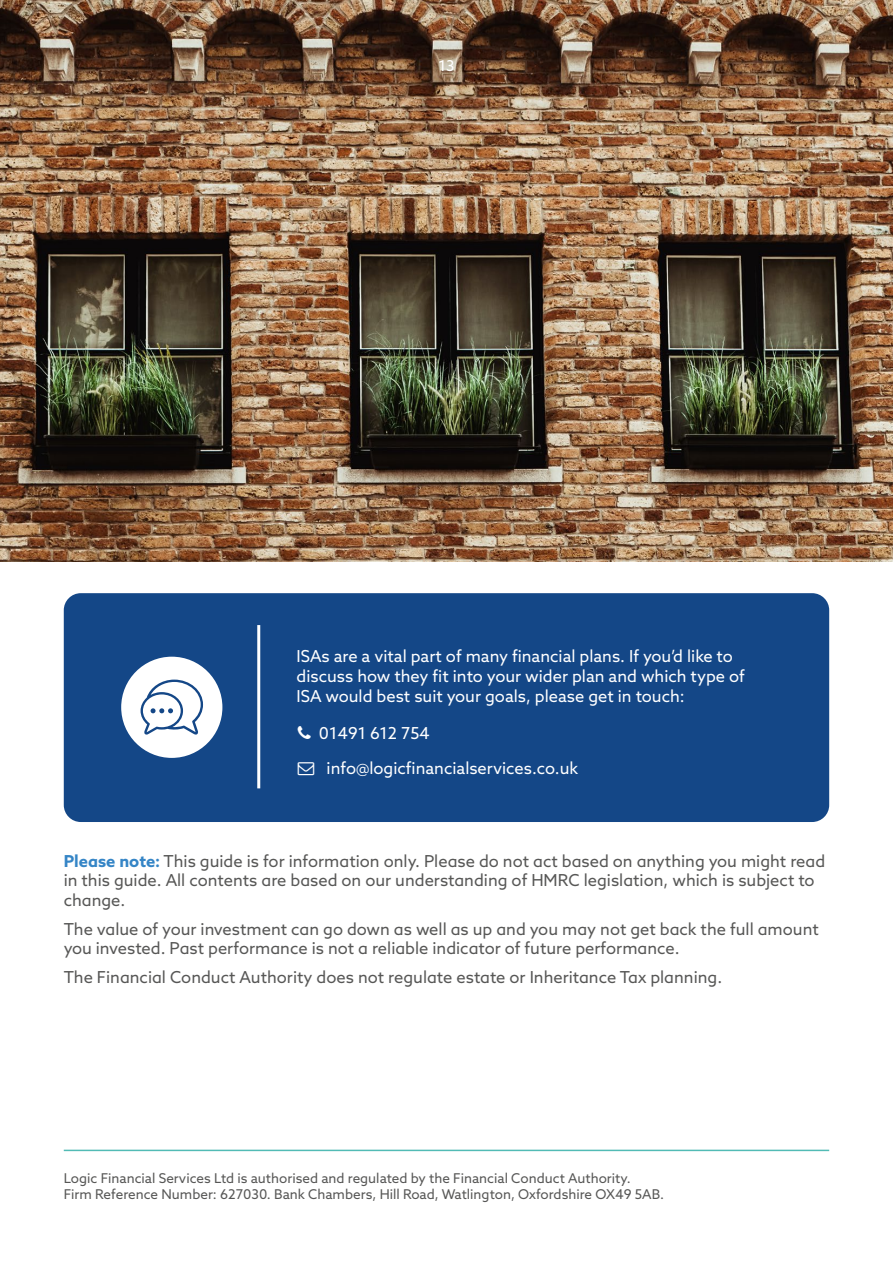
<style>
.page{position:relative;width:893px;height:1263px;background:#fff}
.page>*{position:absolute;margin:0;border:0;box-sizing:border-box;transform-origin:0 0}
.t1{font:16.5px/19.8px "Azo Sans";color:#575756}
.t2{font:16.5px/19.8px "Azo Sans";color:#fff}
.t3{font:15px "Azo Sans";color:#fff}
.t4{font:13.5px/16.2px "Azo Sans";color:#575756}
.s1{font-weight:700;color:#3585c6}
</style>
<div class="page">
<img style="left:0;top:0;width:893px;height:561px">
<div style="left:64px;top:593px;width:765px;height:229px;background:#144787;border-radius:17px"></div>
<hr style="left:257px;top:625px;width:3px;height:163px;background:#fff">
<div style="left:121px;top:657px;width:101px;height:101px;background:#fff;border-radius:50%"></div>
<svg style="left:141px;top:680px;width:62px;height:54px"></svg>
<hr style="left:64px;top:1150px;width:765px;height:1px;background:#52bbb5">
<p class="t3" style="left:438px;top:56px;width:17px">13</p>
<p class="t2" style="left:297px;top:646px;width:450px">ISAs are a vital part of many financial plans. If you’d like to discuss how they fit into your wider plan and which type of<br>ISA would best suit your goals, please get in touch:</p>
<p class="t2" style="left:319px;top:723px;width:112px">01491 612 754</p>
<p class="t2" style="left:327px;top:758px;width:253px">info@logicfinancialservices.co.uk</p>
<p class="t1" style="left:64px;top:851px;width:763px"><span class="s1">Please note:</span> This guide is for information only. Please do not act based on anything you might read in this guide. All contents are based on our understanding of HMRC legislation, which is subject to change.</p>
<p class="t1" style="left:64px;top:918px;width:757px">The value of your investment can go down as well as up and you may not get back the full amount you invested. Past performance is not a reliable indicator of future performance.</p>
<p class="t1" style="left:64px;top:967px;width:660px">The Financial Conduct Authority does not regulate estate or Inheritance Tax planning.</p>
<p class="t4" style="left:64px;top:1170px;width:602px">Logic Financial Services Ltd is authorised and regulated by the Financial Conduct Authority.<br>Firm Reference Number: 627030. Bank Chambers, Hill Road, Watlington, Oxfordshire OX49 5AB.</p>
</div>
